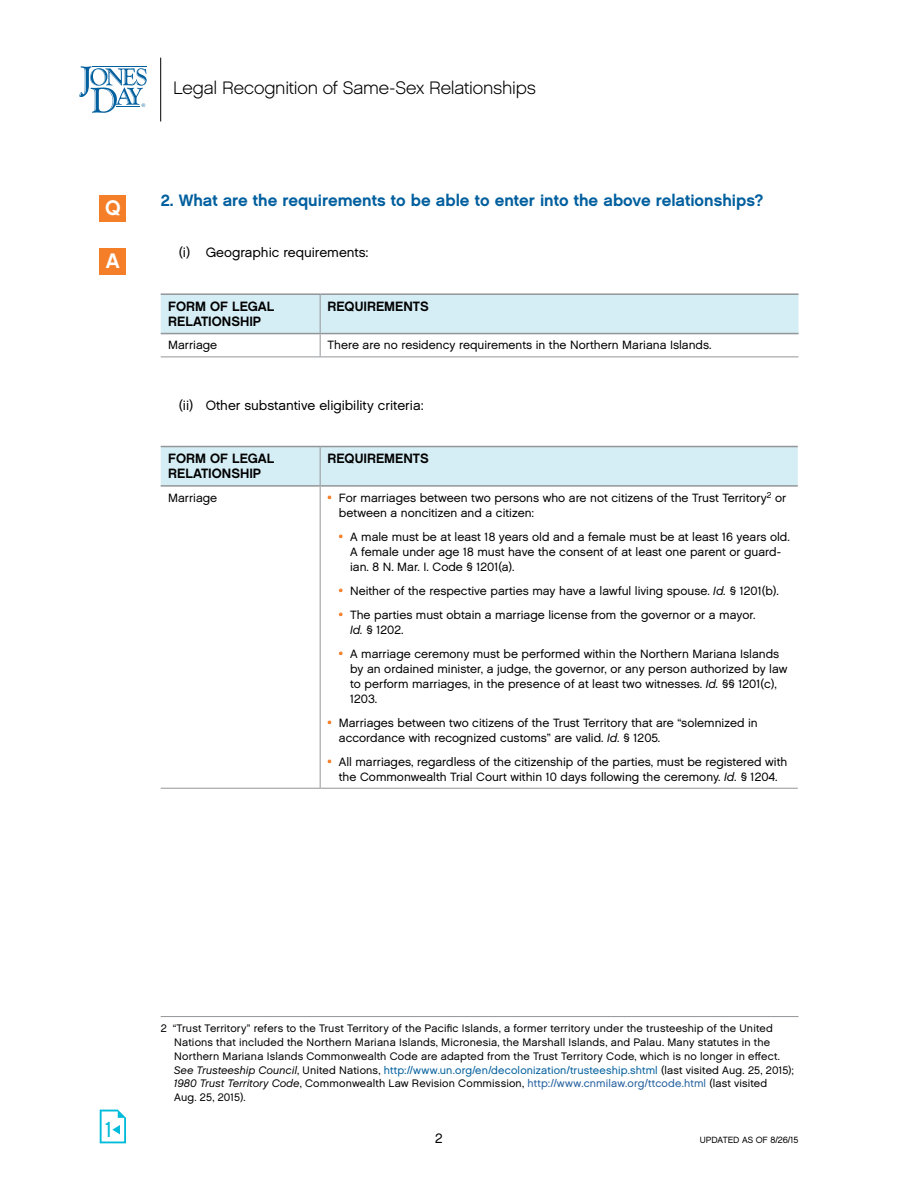
<style>
.page{position:relative;width:918px;height:1188px;background:#fff}
.page>*{position:absolute;margin:0;border:0;box-sizing:border-box;transform-origin:0 0}
.t1{font:21.75px "Chalet London Nineteen Sixty";color:#00bcda}
.t2{font:21px "Chalet New York Nineteen Sixty";color:#fff}
.t3{font:18px "Chalet English Channel";letter-spacing:-.01em;color:#000}
.t4{font:16.5px "Chalet New York Nineteen Sixty";color:#005f9e}
.TBL_HEAD_B{font:13.5px/15px "Chalet New York Nineteen Sixty";color:#000}
.t5{font:13.5px "Chalet London Nineteen Sixty";color:#000}
.TBL_BC{font:12px/15px "Chalet London Nineteen Sixty";color:#000}
.END_w_rule{font:10.8px/13.8px "Chalet London Nineteen Sixty";letter-spacing:.015em;color:#000}
.t6{font:9px "Chalet London Nineteen Sixty";color:#000}
.s1{color:#f57e29}
.s2{font-family:"Chalet Oblique London"}
.s3{color:#005f9e}
.s4{color:#215e9e}
</style>
<div class="page">
<hr style="left:320px;top:357px;width:479px;height:1px;background:#939598">
<svg style="left:161px;top:295px;width:638px;height:62px"></svg>
<hr style="left:161px;top:357px;width:159px;height:1px;background:#939598">
<hr style="left:320px;top:293px;width:479px;height:2px;background:#939598">
<hr style="left:320px;top:333px;width:479px;height:1px;background:#939598">
<hr style="left:161px;top:293px;width:159px;height:2px;background:#939598">
<hr style="left:161px;top:333px;width:159px;height:1px;background:#939598">
<hr style="left:320px;top:295px;width:1px;height:38px;background:#939598">
<div style="left:161px;top:447px;width:637px;height:38px;background:#d5eef5"></div>
<hr style="left:161px;top:788px;width:159px;height:1px;background:#939598">
<hr style="left:320px;top:487px;width:1px;height:301px;background:#939598">
<hr style="left:320px;top:788px;width:478px;height:1px;background:#939598">
<hr style="left:161px;top:446px;width:159px;height:1px;background:#939598">
<hr style="left:161px;top:485px;width:159px;height:2px;background:#939598">
<hr style="left:320px;top:446px;width:478px;height:1px;background:#939598">
<hr style="left:320px;top:485px;width:478px;height:2px;background:#939598">
<hr style="left:320px;top:447px;width:1px;height:38px;background:#939598">
<svg style="left:339px;top:535px;width:4px;height:3px"></svg>
<svg style="left:339px;top:589px;width:4px;height:3px"></svg>
<svg style="left:339px;top:613px;width:4px;height:3px"></svg>
<svg style="left:339px;top:652px;width:4px;height:3px"></svg>
<div style="left:100px;top:195px;width:26px;height:26px;background:#f57e29"></div>
<div style="left:100px;top:248px;width:26px;height:26px;background:#f57e29"></div>
<hr style="left:161px;top:1016px;width:638px;height:1px;background:#939598">
<svg style="left:100px;top:1110px;width:26px;height:33px"></svg>
<hr style="left:160px;top:58px;width:1px;height:63px;background:#000">
<svg style="left:79px;top:66px;width:68px;height:47px"></svg>
<p class="t2" style="left:105px;top:195px;width:17px">Q</p>
<p class="t2" style="left:106px;top:248px;width:16px">A</p>
<p class="t3" style="left:173px;top:77px;width:364px">Legal Recognition of Same-Sex Relationships</p>
<p class="t4" style="left:161px;top:191px;width:604px">2. What are the requirements to be able to enter into the above relationships?</p>
<p class="t5" style="left:179px;top:245px;width:191px">(i) Geographic requirements:</p>
<p class="TBL_HEAD_B" style="left:168px;top:299px;width:108px">FORM OF LEGAL<br>RELATIONSHIP</p>
<p class="TBL_HEAD_B" style="left:328px;top:299px;width:103px">REQUIREMENTS</p>
<p class="TBL_BC" style="left:168px;top:338px;width:51px">Marriage</p>
<p class="TBL_BC" style="left:328px;top:338px;width:385px">There are no residency requirements in the Northern Mariana Islands.</p>
<p class="t5" style="left:179px;top:397px;width:247px">(ii) Other substantive eligibility criteria:</p>
<p class="TBL_HEAD_B" style="left:168px;top:451px;width:108px">FORM OF LEGAL<br>RELATIONSHIP</p>
<p class="TBL_HEAD_B" style="left:328px;top:451px;width:103px">REQUIREMENTS</p>
<p class="TBL_BC" style="left:168px;top:490px;width:51px">Marriage</p>
<p class="TBL_BC" style="left:339px;top:490px;width:449px;text-indent:-11px"><span class="s1">•</span> For marriages between two persons who are not citizens of the Trust Territory<sup>2</sup> or between a noncitizen and a citizen:</p>
<p class="TBL_BC" style="left:350px;top:529px;width:441px;text-indent:-11px"><span class="s1">•</span> A male must be at least 18 years old and a female must be at least 16 years old.<br>A female under age 18 must have the consent of at least one parent or guard&shy;ian. 8 N. Mar. I. Code § 1201(a).</p>
<p class="TBL_BC" style="left:339px;top:583px;width:442px"><span class="s1">•</span> Neither of the respective parties may have a lawful living spouse. <span class="s2">Id.</span> § 1201(b).</p>
<p class="TBL_BC" style="left:350px;top:607px;width:407px;text-indent:-11px"><span class="s1">•</span> The parties must obtain a marriage license from the governor or a mayor.<br><span class="s2">Id.</span> § 1202.</p>
<p class="TBL_BC" style="left:350px;top:646px;width:439px;text-indent:-11px"><span class="s1">•</span> A marriage ceremony must be performed within the Northern Mariana Islands by an ordained minister, a judge, the governor, or any person authorized by law to perform marriages, in the presence of at least two witnesses. <span class="s2">Id.</span> §§ 1201(c), 1203.</p>
<p class="TBL_BC" style="left:339px;top:715px;width:420px;text-indent:-11px"><span class="s1">•</span> Marriages between two citizens of the Trust Territory that are “solemnized in accordance with recognized customs” are valid. <span class="s2">Id.</span> § 1205.</p>
<p class="TBL_BC" style="left:328px;top:754px;width:461px;text-align:center"><span class="s1">•</span> All marriages, regardless of the citizenship of the parties, must be registered with the Commonwealth Trial Court within 10 days following the ceremony. <span class="s2">Id.</span> § 1204.</p>
<p class="t1" style="left:105px;top:1116px;width:9px">1</p>
<p class="END_w_rule" style="left:174px;top:1021px;width:621px;text-indent:-14px">2 “Trust Territory” refers to the Trust Territory of the Pacific Islands, a former territory under the trusteeship of the United Nations that included the Northern Mariana Islands, Micronesia, the Marshall Islands, and Palau. Many statutes in the Northern Mariana Islands Commonwealth Code are adapted from the Trust Territory Code, which is no longer in effect.<br><span class="s2">See Trusteeship Council</span>, United Nations, <span class="s3">http://www.un.org/en/decolonization/trusteeship.shtml</span> (last visited Aug. 25, 2015); <span class="s2">1980 Trust Territory Code</span>, Commonwealth Law Revision Commission, <span class="s4">http://www.cnmilaw.org/ttcode.html</span> (last visited<br>Aug. 25, 2015).</p>
<p class="t5" style="left:435px;top:1130px;width:9px">2</p>
<p class="t6" style="left:700px;top:1135px;width:100px">UPDATED AS OF 8/26/15</p>
</div>
